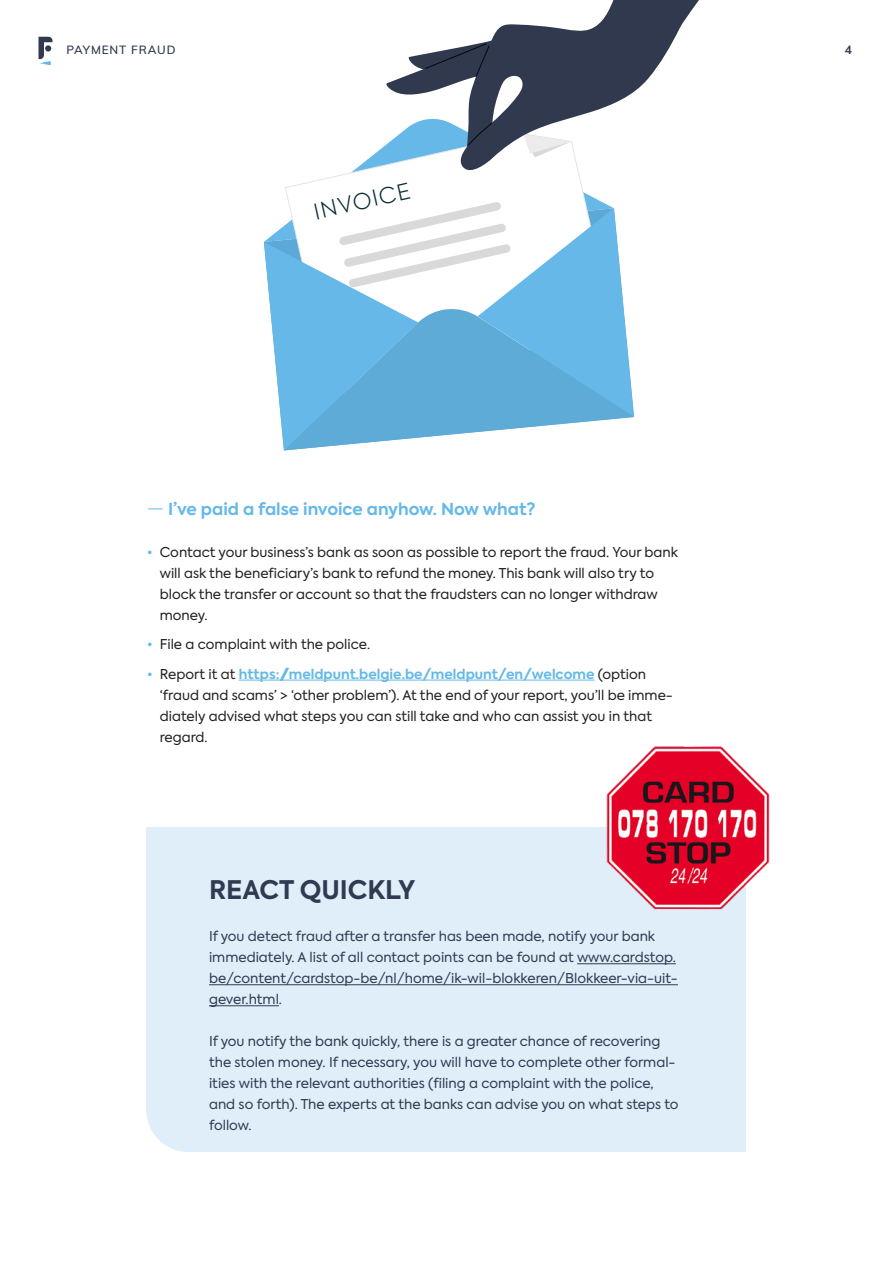
<style>
.page{position:relative;width:893px;height:1263px;background:#fff}
.page>*{position:absolute;margin:0;border:0;box-sizing:border-box;transform-origin:0 0}
.Body{font:700 25.5px "Axiforma";color:#313a50}
.t1{font:300 21.9px "Axiforma";color:#092b33}
.Body-2{font:700 16.5px "Axiforma";color:#64b9e8}
.Body-3{font:13.5px/21px "Axiforma";color:#313a50}
.Body-4{font:13.5px/21px "Axiforma";color:#231f20}
.t2{font:700 12px "Muli";color:#313a50}
.t3{font:600 11.7px "Muli";letter-spacing:.075em;color:#313a50}
.s1{font-weight:300}
.s2{color:#64b9e8}
.s3{font-weight:700;color:#64b9e8}
</style>
<div class="page">
<svg style="left:38px;top:37px;width:15px;height:28px"></svg>
<hr style="left:239px;top:680px;width:356px;height:1px;background:#64b9e8">
<div style="left:146px;top:827px;width:600px;height:325px;background:#dfeef9"></div>
<hr style="left:577px;top:963px;width:99px;height:1px;background:#313a50">
<hr style="left:209px;top:984px;width:469px;height:1px;background:#313a50">
<hr style="left:209px;top:1005px;width:70px;height:1px;background:#313a50">
<img style="left:601px;top:746px;width:169px;height:168px">
<svg style="left:264px;top:0;width:435px;height:451px"></svg>
<p class="t3" style="left:67px;top:41px;width:110px">PAYMENT FRAUD</p>
<p class="t2" style="left:845px;top:41px;width:9px">4</p>
<p class="t1" style="left:311px;top:198px;width:100px;rotate:-13deg">INVOICE</p>
<p class="Body-2" style="left:147px;top:497px;width:390px"><span class="s1">—</span> I’ve paid a false invoice anyhow. Now what?</p>
<p class="Body-4" style="left:160px;top:541px;width:520px;text-indent:-13px"><span class="s2">•</span> Contact your business’s bank as soon as possible to report the fraud. Your bank will ask the beneficiary’s bank to refund the money. This bank will also try to block the transfer or account so that the fraudsters can no longer withdraw money.</p>
<p class="Body-4" style="left:147px;top:634px;width:225px"><span class="s2">•</span> File a complaint with the police.</p>
<p class="Body-4" style="left:160px;top:663px;width:515px;text-indent:-13px"><span class="s2">•</span> Report it at <span class="s3">https://meldpunt.belgie.be/meldpunt/en/welcome</span> (option ‘fraud and scams’ &gt; ‘other problem’). At the end of your report, you’ll be imme&shy;diately advised what steps you can still take and who can assist you in that regard.</p>
<p class="Body" style="left:209px;top:873px;width:208px">REACT QUICKLY</p>
<p class="Body-3" style="left:209px;top:926px;width:470px">If you detect fraud after a transfer has been made, notify your bank immediately. A list of all contact points can be found at www.cardstop. be/content/cardstop-be/nl/home/ik-wil-blokkeren/Blokkeer-via-uit&shy;gever.html.</p>
<p class="Body-3" style="left:209px;top:1031px;width:471px">If you notify the bank quickly, there is a greater chance of recovering the stolen money. If necessary, you will have to complete other formal&shy;ities with the relevant authorities (filing a complaint with the police, and so forth). The experts at the banks can advise you on what steps to follow.</p>
</div>
